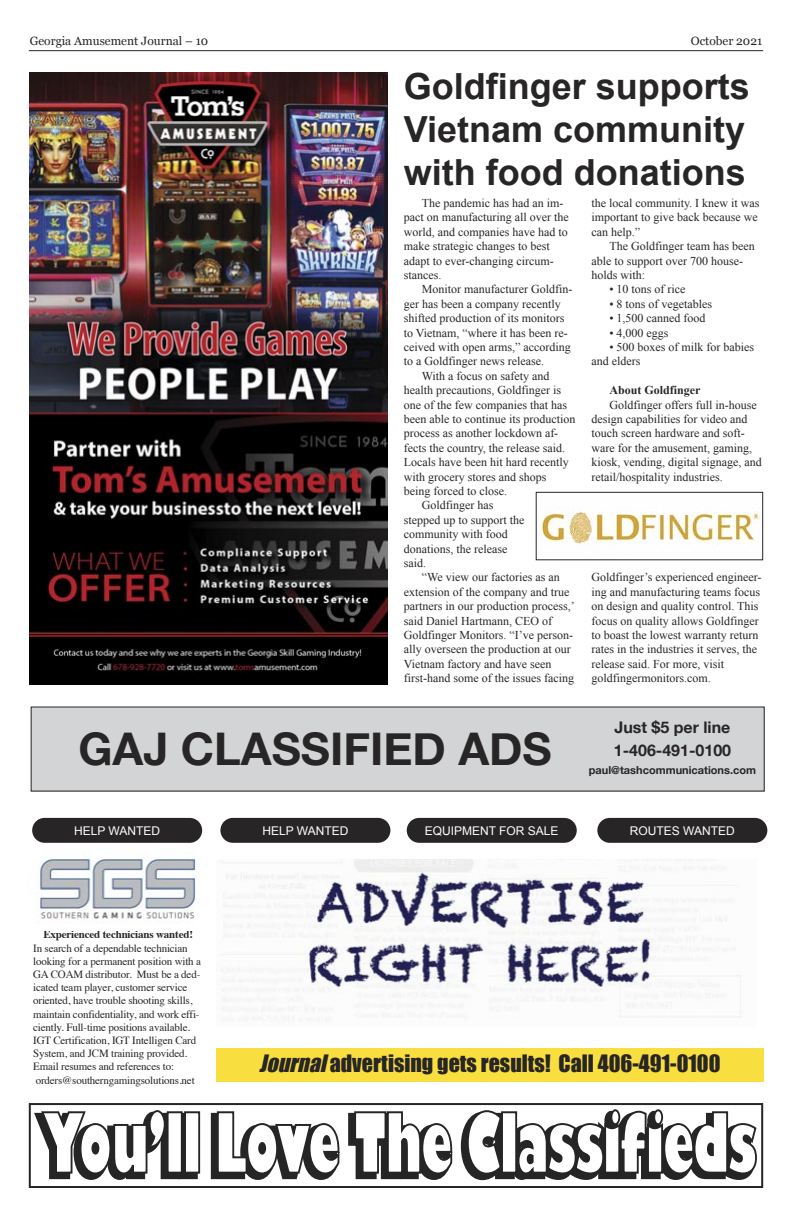
<style>
.page{position:relative;width:792px;height:1224px;background:#fff}
.page>*{position:absolute;margin:0;border:0;box-sizing:border-box;transform-origin:0 0}
.t1{font:700 45px "Helvetica Neue";color:#272526}
.t2{font:700 36px "Arial";color:#272526}
.t3{font:22px "Impact";color:#272526}
.t4{font:700 16px "Helvetica Neue";color:#272526}
.t5{font:12px/14.4px "Times New Roman";color:#272526}
.t6{font:12px "Arial";color:#fff}
.t7{font:12px "Georgia";color:#272526}
.t8{font:700 12px "Times New Roman";color:#272526}
.t9{font:11px/13.2px "Times";letter-spacing:-.015em;color:#272526}
.t10{font:700 11px "Times";letter-spacing:-.015em;color:#272526}
.t11{font:700 11px "Helvetica Neue";color:#272526}
.s1{font-style:italic}
</style>
<div class="page">
<hr style="left:29px;top:50px;width:734px;height:1px;background:#272526">
<div style="left:31px;top:707px;width:733px;height:84px;background:#d3d4d5"></div>
<div style="left:32px;top:818px;width:170px;height:25px;background:#272526;border-radius:12px"></div>
<div style="left:220px;top:818px;width:170px;height:25px;background:#272526;border-radius:12px"></div>
<div style="left:597px;top:818px;width:170px;height:25px;background:#272526;border-radius:12px"></div>
<div style="left:407px;top:818px;width:170px;height:25px;background:#272526;border-radius:12px"></div>
<img style="left:38px;top:858px;width:158px;height:63px">
<div style="left:216px;top:1049px;width:547px;height:33px;background:#f9de40"></div>
<img style="left:222px;top:859px;width:519px;height:161px">
<img style="left:29px;top:73px;width:359px;height:612px">
<img style="left:538px;top:507px;width:222px;height:38px">
<div style="left:536px;top:492px;width:227px;height:68px;border:1px solid #272526"></div>
<div style="left:161px;top:1113px;width:19px;height:66px;border:6px solid #262526"></div>
<div style="left:178px;top:1113px;width:20px;height:66px;border:6px solid #262526"></div>
<div style="left:495px;top:1113px;width:20px;height:66px;border:6px solid #262526"></div>
<svg style="left:34px;top:1110px;width:133px;height:70px"></svg>
<div style="left:168px;top:1112px;width:14px;height:61px;background:#fff"></div>
<div style="left:167px;top:1111px;width:16px;height:63px;border:2px solid #262526"></div>
<div style="left:185px;top:1112px;width:14px;height:61px;background:#fff"></div>
<div style="left:184px;top:1111px;width:16px;height:63px;border:2px solid #262526"></div>
<svg style="left:210px;top:1110px;width:293px;height:70px"></svg>
<div style="left:502px;top:1112px;width:14px;height:61px;background:#fff"></div>
<div style="left:501px;top:1111px;width:16px;height:63px;border:2px solid #262526"></div>
<svg style="left:509px;top:1109px;width:248px;height:71px"></svg>
<div style="left:29px;top:1103px;width:734px;height:85px;border:2px solid #272526"></div>
<p class="t7" style="left:30px;top:34px;width:180px">Georgia Amusement Journal – 10</p>
<p class="t7" style="left:691px;top:34px;width:73px">October 2021</p>
<p class="t2" style="left:404px;top:66px;width:348px">Goldfinger supports</p>
<p class="t2" style="left:404px;top:109px;width:343px">Vietnam community</p>
<p class="t2" style="left:404px;top:153px;width:343px">with food donations</p>
<p class="t5" style="left:404px;top:196px;width:166px;text-indent:18px">The pandemic has had an im&shy;pact on manufacturing all over the world, and companies have had to make strategic changes to best adapt to ever-changing circum&shy;stances.</p>
<p class="t5" style="left:404px;top:282px;width:170px;text-indent:18px">Monitor manufacturer Goldfin&shy;ger has been a company recently shifted production of its monitors to Vietnam, “where it has been re&shy;ceived with open arms,” according to a Goldfinger news release.</p>
<p class="t5" style="left:404px;top:368px;width:173px;text-indent:18px">With a focus on safety and health precautions, Goldfinger is one of the few companies that has been able to continue its production process as another lockdown af&shy;fects the country, the release said.<br>Locals have been hit hard recently with grocery stores and shops being forced to close.</p>
<p class="t5" style="left:404px;top:498px;width:122px;text-indent:18px">Goldfinger has stepped up to support the community with food donations, the release said.</p>
<p class="t5" style="left:404px;top:570px;width:172px;text-indent:18px">“We view our factories as an extension of the company and true partners in our production process,’ said Daniel Hartmann, CEO of Goldfinger Monitors. “I’ve person&shy;ally overseen the production at our Vietnam factory and have seen first-hand some of the issues facing</p>
<p class="t5" style="left:591px;top:196px;width:170px">the local community. I knew it was important to give back because we can help.”</p>
<p class="t5" style="left:591px;top:239px;width:165px;text-indent:18px">The Goldfinger team has been able to support over 700 house&shy;holds with:</p>
<p class="t5" style="left:609px;top:282px;width:78px">• 10 tons of rice</p>
<p class="t5" style="left:609px;top:296px;width:104px">• 8 tons of vegetables</p>
<p class="t5" style="left:609px;top:311px;width:98px">• 1,500 canned food</p>
<p class="t5" style="left:609px;top:325px;width:61px">• 4,000 eggs</p>
<p class="t5" style="left:591px;top:340px;width:164px;text-indent:18px">• 500 boxes of milk for babies and elders</p>
<p class="t8" style="left:609px;top:383px;width:93px">About Goldfinger</p>
<p class="t5" style="left:591px;top:397px;width:172px;text-indent:18px">Goldfinger offers full in-house design capabilities for video and touch screen hardware and soft&shy;ware for the amusement, gaming, kiosk, vending, digital signage, and retail/hospitality industries.</p>
<p class="t5" style="left:591px;top:570px;width:172px">Goldfinger’s experienced engineer&shy;ing and manufacturing teams focus on design and quality control. This focus on quality allows Goldfinger to boast the lowest warranty return rates in the industries it serves, the release said. For more, visit goldfingermonitors.com.</p>
<p class="t1" style="left:78px;top:721px;width:475px">GAJ CLASSIFIED ADS</p>
<p class="t4" style="left:615px;top:717px;width:117px">Just $5 per line</p>
<p class="t4" style="left:614px;top:740px;width:119px">1-406-491-0100</p>
<p class="t11" style="left:589px;top:763px;width:169px">paul@tashcommunications.com</p>
<p class="t6" style="left:74px;top:824px;width:88px">HELP WANTED</p>
<p class="t6" style="left:262px;top:824px;width:88px">HELP WANTED</p>
<p class="t6" style="left:425px;top:824px;width:135px">EQUIPMENT FOR SALE</p>
<p class="t6" style="left:630px;top:824px;width:106px">ROUTES WANTED</p>
<p class="t10" style="left:43px;top:930px;width:151px">Experienced technicians wanted!</p>
<p class="t9" style="left:33px;top:942px;width:169px">In search of a dependable technician looking for a permanent position with a GA COAM distributor. Must be a ded&shy;icated team player, customer service oriented, have trouble shooting skills, maintain confidentiality, and work effi&shy;ciently. Full-time positions available.<br>IGT Certification, IGT Intelligen Card System, and JCM training provided.<br>Email resumes and references to:</p>
<p class="t9" style="left:36px;top:1074px;width:160px">orders@southerngamingsolutions.net</p>
<p class="t3" style="left:259px;top:1050px;width:463px"><span class="s1">Journal</span>advertising gets results! Call 406-491-0100</p>
</div>
